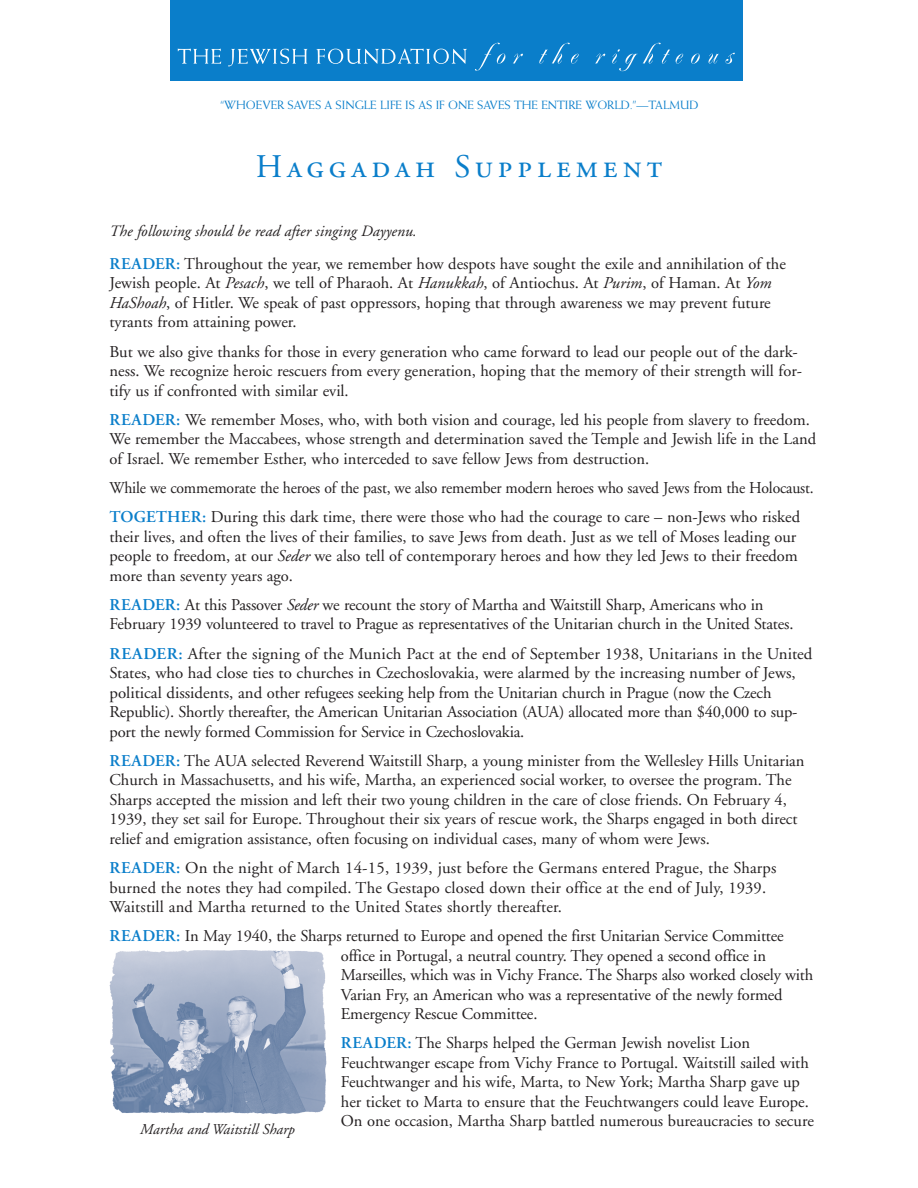
<style>
.page{position:relative;width:918px;height:1188px;background:#fff}
.page>*{position:absolute;margin:0;border:0;box-sizing:border-box;transform-origin:0 0}
.t1{font:33px "Adobe Garamond Regular SC";letter-spacing:.15em;color:#0a7eca}
.body{font:16.5px/19.5px "Adobe Garamond";color:#231f20}
.body-2{font:16.5px "Adobe Garamond";color:#231f20;scale:.95 1}
.body-3{font:italic 15.75px "Adobe Garamond";letter-spacing:.005em;color:#231f20}
.body-4{font:italic 15px "Adobe Garamond";color:#231f20}
.t2{font:12px "Weiss";color:#0a7eca}
.s1{font-weight:600;color:#0a7eca}
.s2{font-style:italic}
</style>
<div class="page">
<div style="left:170px;top:0;width:572px;height:81px;background:#0a7eca"></div>
<img style="left:109px;top:950px;width:218px;height:164px">
<svg style="left:178px;top:49px;width:43px;height:15px"></svg>
<svg style="left:228px;top:49px;width:79px;height:17px"></svg>
<svg style="left:316px;top:49px;width:151px;height:15px"></svg>
<svg style="left:475px;top:43px;width:30px;height:28px"></svg>
<svg style="left:513px;top:54px;width:10px;height:10px"></svg>
<svg style="left:539px;top:43px;width:40px;height:21px"></svg>
<svg style="left:595px;top:54px;width:10px;height:10px"></svg>
<svg style="left:612px;top:49px;width:25px;height:22px"></svg>
<svg style="left:643px;top:43px;width:27px;height:21px"></svg>
<svg style="left:676px;top:54px;width:7px;height:10px"></svg>
<svg style="left:691px;top:54px;width:9px;height:10px"></svg>
<svg style="left:709px;top:54px;width:10px;height:10px"></svg>
<svg style="left:726px;top:53px;width:9px;height:11px"></svg>
<p class="t2" style="left:221px;top:98px;width:479px">“WHOEVER SAVES A SINGLE LIFE IS AS IF ONE SAVES THE ENTIRE WORLD.”—TALMUD</p>
<p class="t1" style="left:256px;top:149px;width:408px">Haggadah Supplement</p>
<p class="body-3" style="left:110px;top:223px;width:309px">The following should be read after singing Dayyenu.</p>
<p class="body" style="left:110px;top:254px;width:678px"><span class="s1">READER:</span> Throughout the year, we remember how despots have sought the exile and annihilation of the Jewish people. At <span class="s2">Pesach</span>, we tell of Pharaoh. At <span class="s2">Hanukkah</span>, of Antiochus. At <span class="s2">Purim</span>, of Haman. At <span class="s2">Yom HaShoah</span>, of Hitler. We speak of past oppressors, hoping that through awareness we may prevent future tyrants from attaining power.</p>
<p class="body" style="left:110px;top:342px;width:694px">But we also give thanks for those in every generation who came forward to lead our people out of the dark&shy;ness. We recognize heroic rescuers from every generation, hoping that the memory of their strength will for&shy;tify us if confronted with similar evil.</p>
<p class="body" style="left:110px;top:410px;width:708px"><span class="s1">READER:</span> We remember Moses, who, with both vision and courage, led his people from slavery to freedom.<br>We remember the Maccabees, whose strength and determination saved the Temple and Jewish life in the Land of Israel. We remember Esther, who interceded to save fellow Jews from destruction.</p>
<p class="body-2" style="left:110px;top:479px;width:743px">While we commemorate the heroes of the past, we also remember modern heroes who saved Jews from the Holocaust.</p>
<p class="body" style="left:110px;top:508px;width:692px"><span class="s1">TOGETHER:</span> During this dark time, there were those who had the courage to care – non-Jews who risked their lives, and often the lives of their families, to save Jews from death. Just as we tell of Moses leading our people to freedom, at our <span class="s2">Seder</span> we also tell of contemporary heroes and how they led Jews to their freedom more than seventy years ago.</p>
<p class="body" style="left:110px;top:595px;width:686px"><span class="s1">READER:</span> At this Passover <span class="s2">Seder</span> we recount the story of Martha and Waitstill Sharp, Americans who in<br>February 1939 volunteered to travel to Prague as representatives of the Unitarian church in the United States.</p>
<p class="body" style="left:110px;top:644px;width:704px"><span class="s1">READER:</span> After the signing of the Munich Pact at the end of September 1938, Unitarians in the United States, who had close ties to churches in Czechoslovakia, were alarmed by the increasing number of Jews, political dissidents, and other refugees seeking help from the Unitarian church in Prague (now the Czech Republic). Shortly thereafter, the American Unitarian Association (AUA) allocated more than $40,000 to sup&shy;port the newly formed Commission for Service in Czechoslovakia.</p>
<p class="body" style="left:110px;top:751px;width:697px"><span class="s1">READER:</span> The AUA selected Reverend Waitstill Sharp, a young minister from the Wellesley Hills Unitarian Church in Massachusetts, and his wife, Martha, an experienced social worker, to oversee the program. The Sharps accepted the mission and left their two young children in the care of close friends. On February 4, 1939, they set sail for Europe. Throughout their six years of rescue work, the Sharps engaged in both direct relief and emigration assistance, often focusing on individual cases, many of whom were Jews.</p>
<p class="body" style="left:110px;top:858px;width:668px"><span class="s1">READER:</span> On the night of March 14-15, 1939, just before the Germans entered Prague, the Sharps burned the notes they had compiled. The Gestapo closed down their office at the end of July, 1939.<br>Waitstill and Martha returned to the United States shortly thereafter.</p>
<p class="body" style="left:341px;top:927px;width:474px;text-indent:-231px"><span class="s1">READER:</span> In May 1940, the Sharps returned to Europe and opened the first Unitarian Service Committee office in Portugal, a neutral country. They opened a second office in Marseilles, which was in Vichy France. The Sharps also worked closely with Varian Fry, an American who was a representative of the newly formed Emergency Rescue Committee.</p>
<p class="body" style="left:341px;top:1034px;width:475px"><span class="s1">READER:</span> The Sharps helped the German Jewish novelist Lion Feuchtwanger escape from Vichy France to Portugal. Waitstill sailed with Feuchtwanger and his wife, Marta, to New York; Martha Sharp gave up her ticket to Marta to ensure that the Feuchtwangers could leave Europe.<br>On one occasion, Martha Sharp battled numerous bureaucracies to secure</p>
<p class="body-4" style="left:140px;top:1121px;width:156px">Martha and Waitstill Sharp</p>
</div>
